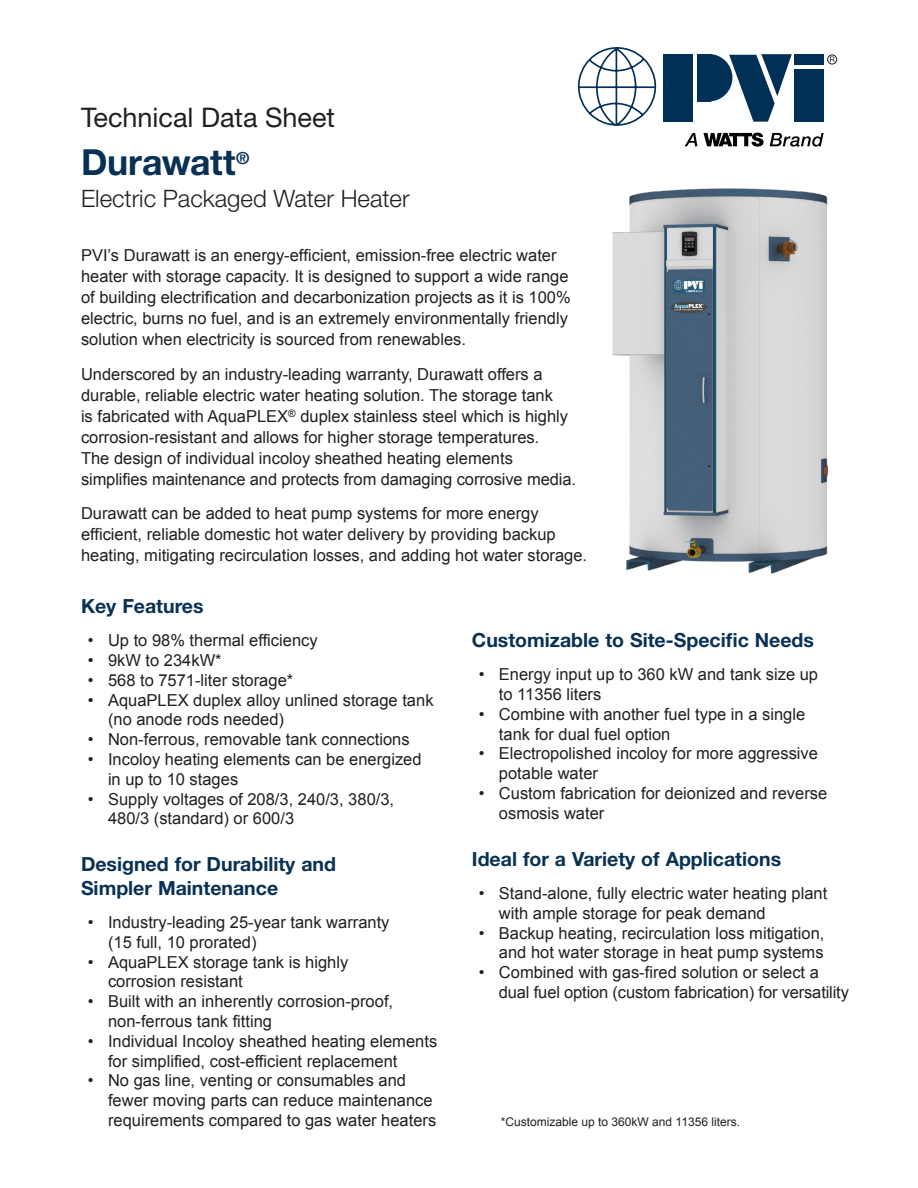
<style>
.page{position:relative;width:918px;height:1188px;background:#fff}
.page>*{position:absolute;margin:0;border:0;box-sizing:border-box;transform-origin:0 0}
.Headline_1_Watts{font:700 36px "Helvetica Neue LT Std";letter-spacing:-.005em;color:#093153}
.Subhead_1{font:27px "Helvetica Neue LT Std";color:#231f20}
.Subhead_1-2{font:300 24px "Helvetica Neue LT Std";color:#231f20}
.Sub-Features__etc{font:700 19.5px/23.4px "Helvetica Neue LT Std";color:#093153}
.t1{font:16.5px/19.8px "Arial";color:#231f20}
.t2{font:12px "Arial";color:#231f20}
</style>
<div class="page">
<svg style="left:577px;top:47px;width:80px;height:79px"></svg>
<div style="left:697px;top:54px;width:13px;height:47px;background:#003056"></div>
<div style="left:664px;top:54px;width:29px;height:67px;background:#003056"></div>
<div style="left:794px;top:54px;width:30px;height:11px;background:#003056"></div>
<div style="left:794px;top:69px;width:30px;height:52px;background:#003056"></div>
<svg style="left:708px;top:54px;width:84px;height:68px"></svg>
<div style="left:827px;top:55px;width:10px;height:9px;border:1px solid #231f20;border-radius:50%"></div>
<svg style="left:830px;top:57px;width:5px;height:5px"></svg>
<svg style="left:685px;top:133px;width:12px;height:13px"></svg>
<svg style="left:703px;top:133px;width:61px;height:14px"></svg>
<svg style="left:770px;top:133px;width:54px;height:14px"></svg>
<img style="left:612px;top:188px;width:217px;height:386px">
<p class="Subhead_1" style="left:81px;top:101px;width:256px">Technical Data Sheet</p>
<p class="Headline_1_Watts" style="left:81px;top:140px;width:170px">Durawatt<sup>®</sup></p>
<p class="Subhead_1-2" style="left:81px;top:184px;width:330px">Electric Packaged Water Heater</p>
<p class="t1" style="left:81px;top:245px;width:491px;line-height:21px">PVI’s Durawatt is an energy-efficient, emission-free electric water heater with storage capacity. It is designed to support a wide range of building electrification and decarbonization projects as it is 100% electric, burns no fuel, and is an extremely environmentally friendly solution when electricity is sourced from renewables.</p>
<p class="t1" style="left:81px;top:363px;width:497px;line-height:21px">Underscored by an industry-leading warranty, Durawatt offers a durable, reliable electric water heating solution. The storage tank<br>is fabricated with AquaPLEX<sup>®</sup> duplex stainless steel which is highly corrosion-resistant and allows for higher storage temperatures.<br>The design of individual incoloy sheathed heating elements simplifies maintenance and protects from damaging corrosive media.</p>
<p class="t1" style="left:81px;top:503px;width:508px;line-height:21px">Durawatt can be added to heat pump systems for more energy efficient, reliable domestic hot water delivery by providing backup heating, mitigating recirculation losses, and adding hot water storage.</p>
<p class="Sub-Features__etc" style="left:81px;top:594px;width:124px">Key Features</p>
<p class="t1" style="left:88px;top:631px;width:231px">• Up to 98% thermal efficiency</p>
<p class="t1" style="left:88px;top:650px;width:135px">• 9kW to 234kW*</p>
<p class="t1" style="left:88px;top:670px;width:207px">• 568 to 7571-liter storage*</p>
<p class="t1" style="left:108px;top:690px;width:327px;text-indent:-20px">• AquaPLEX duplex alloy unlined storage tank (no anode rods needed)</p>
<p class="t1" style="left:88px;top:730px;width:323px">• Non-ferrous, removable tank connections</p>
<p class="t1" style="left:108px;top:749px;width:315px;text-indent:-20px">• Incoloy heating elements can be energized in up to 10 stages</p>
<p class="t1" style="left:108px;top:789px;width:288px;text-indent:-20px">• Supply voltages of 208/3, 240/3, 380/3,<br>480/3 (standard) or 600/3</p>
<p class="Sub-Features__etc" style="left:81px;top:852px;width:257px">Designed for Durability and<br>Simpler Maintenance</p>
<p class="t1" style="left:108px;top:912px;width:283px;text-indent:-20px">• Industry-leading 25-year tank warranty (15 full, 10 prorated)</p>
<p class="t1" style="left:108px;top:952px;width:242px;text-indent:-20px">• AquaPLEX storage tank is highly corrosion resistant</p>
<p class="t1" style="left:108px;top:992px;width:287px;text-indent:-20px">• Built with an inherently corrosion-proof, non-ferrous tank fitting</p>
<p class="t1" style="left:108px;top:1031px;width:331px;text-indent:-20px">• Individual Incoloy sheathed heating elements for simplified, cost-efficient replacement</p>
<p class="t1" style="left:108px;top:1071px;width:330px;text-indent:-20px">• No gas line, venting or consumables and fewer moving parts can reduce maintenance requirements compared to gas water heaters</p>
<p class="Sub-Features__etc" style="left:472px;top:628px;width:344px">Customizable to Site-Specific Needs</p>
<p class="t1" style="left:499px;top:665px;width:321px;text-indent:-20px">• Energy input up to 360 kW and tank size up to 11356 liters</p>
<p class="t1" style="left:499px;top:704px;width:308px;text-indent:-20px">• Combine with another fuel type in a single tank for dual fuel option</p>
<p class="t1" style="left:499px;top:744px;width:321px;text-indent:-20px">• Electropolished incoloy for more aggressive potable water</p>
<p class="t1" style="left:499px;top:783px;width:330px;text-indent:-20px">• Custom fabrication for deionized and reverse osmosis water</p>
<p class="Sub-Features__etc" style="left:472px;top:847px;width:311px">Ideal for a Variety of Applications</p>
<p class="t1" style="left:499px;top:883px;width:330px;text-indent:-20px">• Stand-alone, fully electric water heating plant with ample storage for peak demand</p>
<p class="t1" style="left:479px;top:923px;width:347px;text-align:right">• Backup heating, recirculation loss mitigation, and hot water storage in heat pump systems</p>
<p class="t1" style="left:499px;top:963px;width:351px;text-indent:-20px">• Combined with gas-fired solution or select a dual fuel option (custom fabrication) for versatility</p>
<p class="t2" style="left:501px;top:1114px;width:241px">*Customizable up to 360kW and 11356 liters.</p>
</div>
